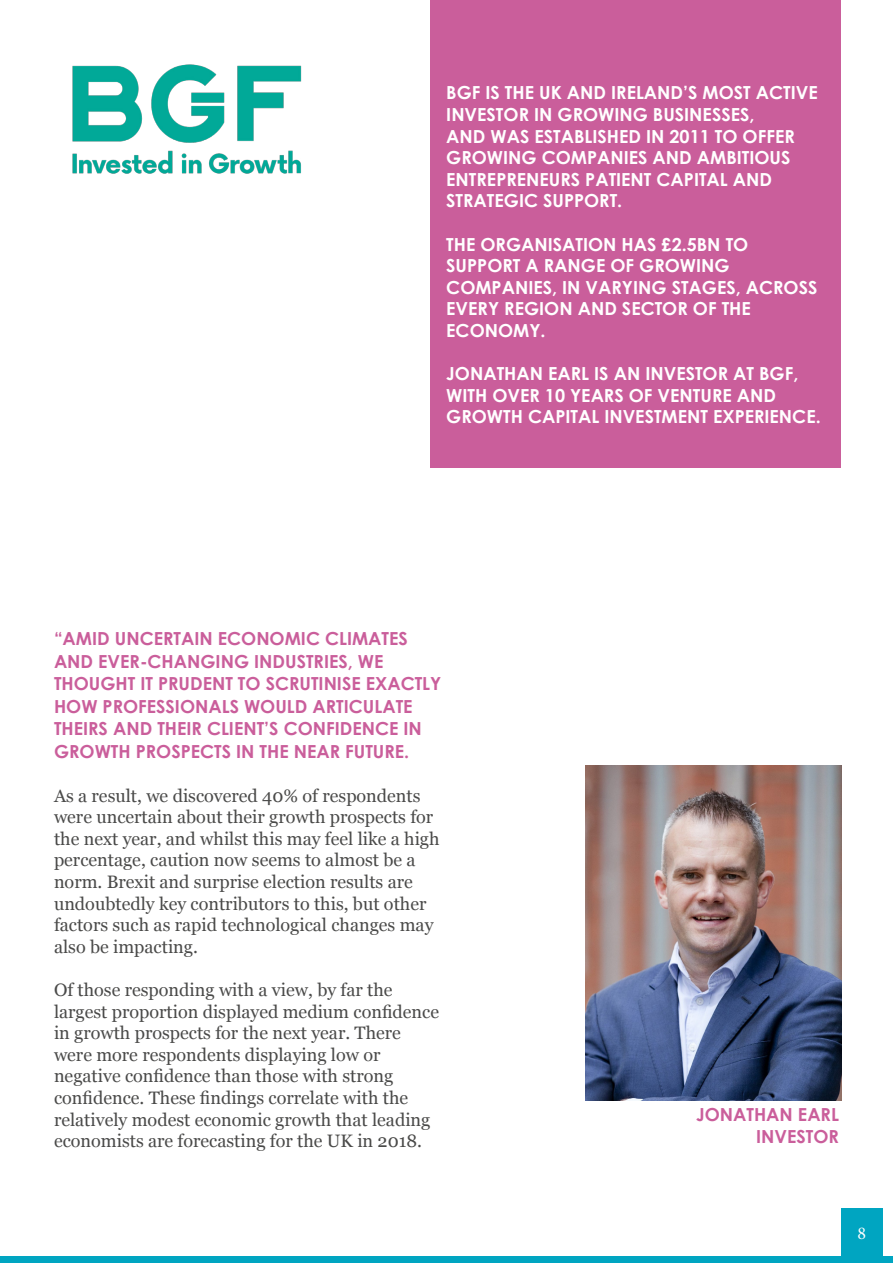
<style>
.page{position:relative;width:893px;height:1263px;background:#fff}
.page>*{position:absolute;margin:0;border:0;box-sizing:border-box;transform-origin:0 0}
.t1{font:18px/21.6px "Georgia";color:#4a4a49}
.t2{font:700 18px/21.6px "Century Gothic";color:#fff}
.t3{font:700 18px/22.5px "Century Gothic";color:#ca5e9b}
.t4{font:18px "Minion Pro";color:#fff}
</style>
<div class="page">
<img style="left:586px;top:765px;width:255px;height:335px">
<img style="left:72px;top:64px;width:230px;height:110px">
<div style="left:430px;top:0;width:411px;height:467px;background:#ca5e9b"></div>
<div style="left:841px;top:1209px;width:41px;height:54px;background:#00a5c1"></div>
<div style="left:0;top:1256px;width:893px;height:7px;background:#00a5c1"></div>
<p class="t2" style="left:446px;top:81px;width:373px">BGF IS THE UK AND IRELAND’S MOST ACTIVE<br>INVESTOR IN GROWING BUSINESSES,<br>AND WAS ESTABLISHED IN 2011 TO OFFER<br>GROWING COMPANIES AND AMBITIOUS<br>ENTREPRENEURS PATIENT CAPITAL AND<br>STRATEGIC SUPPORT.</p>
<p class="t2" style="left:446px;top:232px;width:373px">THE ORGANISATION HAS £2.5BN TO<br>SUPPORT A RANGE OF GROWING<br>COMPANIES, IN VARYING STAGES, ACROSS<br>EVERY REGION AND SECTOR OF THE<br>ECONOMY.</p>
<p class="t2" style="left:446px;top:362px;width:376px">JONATHAN EARL IS AN INVESTOR AT BGF,<br>WITH OVER 10 YEARS OF VENTURE AND<br>GROWTH CAPITAL INVESTMENT EXPERIENCE.</p>
<p class="t3" style="left:54px;top:626px;width:389px">“AMID UNCERTAIN ECONOMIC CLIMATES AND EVER-CHANGING INDUSTRIES, WE THOUGHT IT PRUDENT TO SCRUTINISE EXACTLY HOW PROFESSIONALS WOULD ARTICULATE THEIRS AND THEIR CLIENT’S CONFIDENCE IN GROWTH PROSPECTS IN THE NEAR FUTURE.</p>
<p class="t1" style="left:54px;top:785px;width:387px">As a result, we discovered 40% of respondents were uncertain about their growth prospects for the next year, and whilst this may feel like a high percentage, caution now seems to almost be a norm. Brexit and surprise election results are undoubtedly key contributors to this, but other factors such as rapid technological changes may also be impacting.</p>
<p class="t1" style="left:54px;top:979px;width:387px">Of those responding with a view, by far the largest proportion displayed medium confidence in growth prospects for the next year. There were more respondents displaying low or negative confidence than those with strong confidence. These findings correlate with the relatively modest economic growth that leading economists are forecasting for the UK in 2018.</p>
<p class="t3" style="left:696px;top:1103px;width:144px;line-height:21.6px;text-align:right">JONATHAN EARL<br>INVESTOR</p>
<p class="t4" style="left:857px;top:1221px;width:10px">8</p>
</div>
